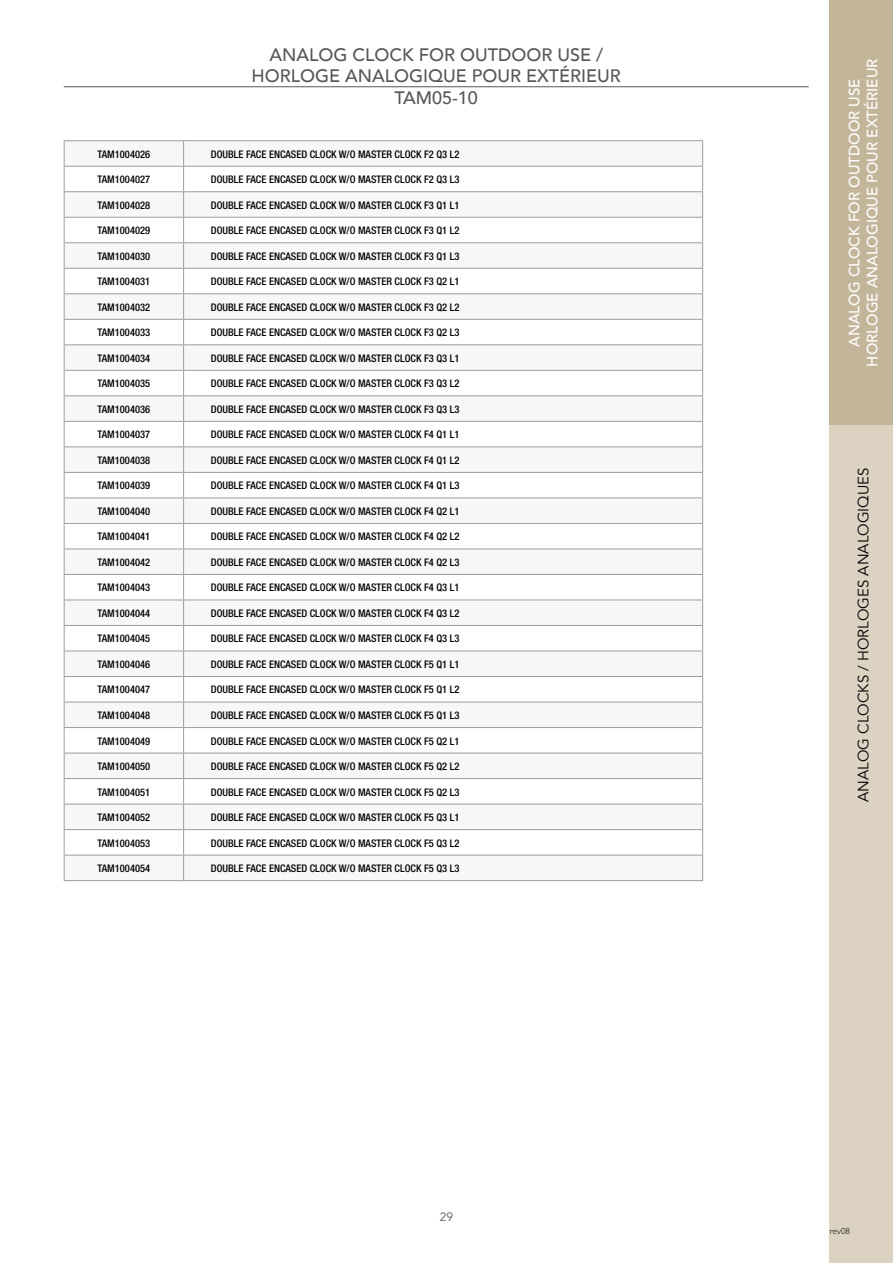
<style>
.page{position:relative;width:893px;height:1263px;background:#fff}
.page>*{position:absolute;margin:0;border:0;box-sizing:border-box;transform-origin:0 0}
.t1{font:500 18px/21.6px "Avenir";color:#575756;text-align:center}
.t2{font:500 15px/18px "Avenir";color:#fff;text-align:center}
.t3{font:15px "Avenir";color:#000}
.t4{font:12px "Avenir";color:#575756}
.t5{font:500 condensed 10.5px "Helvetica Neue";color:#000}
.t6{font:300 9px "Gill Sans";color:#000}
</style>
<div class="page">
<div style="left:829px;top:374px;width:64px;height:889px;background:#dbd2c2"></div>
<div style="left:829px;top:0;width:64px;height:425px;background:#c2b59a"></div>
<svg style="left:65px;top:167px;width:637px;height:688px"></svg>
<hr style="left:64px;top:140px;width:120px;height:1px;background:#9d9d9c">
<hr style="left:184px;top:140px;width:519px;height:1px;background:#9d9d9c">
<hr style="left:64px;top:166px;width:120px;height:1px;background:#9d9d9c">
<hr style="left:184px;top:166px;width:519px;height:1px;background:#9d9d9c">
<hr style="left:64px;top:191px;width:120px;height:1px;background:#9d9d9c">
<hr style="left:184px;top:191px;width:519px;height:1px;background:#9d9d9c">
<hr style="left:64px;top:217px;width:120px;height:1px;background:#9d9d9c">
<hr style="left:184px;top:217px;width:519px;height:1px;background:#9d9d9c">
<hr style="left:64px;top:242px;width:120px;height:1px;background:#9d9d9c">
<hr style="left:184px;top:242px;width:519px;height:1px;background:#9d9d9c">
<hr style="left:64px;top:268px;width:120px;height:1px;background:#9d9d9c">
<hr style="left:184px;top:268px;width:519px;height:1px;background:#9d9d9c">
<hr style="left:64px;top:293px;width:120px;height:1px;background:#9d9d9c">
<hr style="left:184px;top:293px;width:519px;height:1px;background:#9d9d9c">
<hr style="left:64px;top:319px;width:120px;height:1px;background:#9d9d9c">
<hr style="left:184px;top:319px;width:519px;height:1px;background:#9d9d9c">
<hr style="left:64px;top:344px;width:120px;height:1px;background:#9d9d9c">
<hr style="left:184px;top:344px;width:519px;height:1px;background:#9d9d9c">
<hr style="left:64px;top:370px;width:120px;height:1px;background:#9d9d9c">
<hr style="left:184px;top:370px;width:519px;height:1px;background:#9d9d9c">
<hr style="left:64px;top:395px;width:120px;height:1px;background:#9d9d9c">
<hr style="left:184px;top:395px;width:519px;height:1px;background:#9d9d9c">
<hr style="left:64px;top:421px;width:120px;height:1px;background:#9d9d9c">
<hr style="left:184px;top:421px;width:519px;height:1px;background:#9d9d9c">
<hr style="left:64px;top:446px;width:120px;height:1px;background:#9d9d9c">
<hr style="left:184px;top:446px;width:519px;height:1px;background:#9d9d9c">
<hr style="left:64px;top:472px;width:120px;height:1px;background:#9d9d9c">
<hr style="left:184px;top:472px;width:519px;height:1px;background:#9d9d9c">
<hr style="left:64px;top:497px;width:120px;height:1px;background:#9d9d9c">
<hr style="left:184px;top:497px;width:519px;height:1px;background:#9d9d9c">
<hr style="left:64px;top:523px;width:120px;height:1px;background:#9d9d9c">
<hr style="left:184px;top:523px;width:519px;height:1px;background:#9d9d9c">
<hr style="left:64px;top:549px;width:120px;height:1px;background:#9d9d9c">
<hr style="left:184px;top:549px;width:519px;height:1px;background:#9d9d9c">
<hr style="left:64px;top:574px;width:120px;height:1px;background:#9d9d9c">
<hr style="left:184px;top:574px;width:519px;height:1px;background:#9d9d9c">
<hr style="left:64px;top:600px;width:120px;height:1px;background:#9d9d9c">
<hr style="left:184px;top:600px;width:519px;height:1px;background:#9d9d9c">
<hr style="left:64px;top:625px;width:120px;height:1px;background:#9d9d9c">
<hr style="left:184px;top:625px;width:519px;height:1px;background:#9d9d9c">
<hr style="left:64px;top:651px;width:120px;height:1px;background:#9d9d9c">
<hr style="left:184px;top:651px;width:519px;height:1px;background:#9d9d9c">
<hr style="left:64px;top:676px;width:120px;height:1px;background:#9d9d9c">
<hr style="left:184px;top:676px;width:519px;height:1px;background:#9d9d9c">
<hr style="left:64px;top:702px;width:120px;height:1px;background:#9d9d9c">
<hr style="left:184px;top:702px;width:519px;height:1px;background:#9d9d9c">
<hr style="left:64px;top:727px;width:120px;height:1px;background:#9d9d9c">
<hr style="left:184px;top:727px;width:519px;height:1px;background:#9d9d9c">
<hr style="left:64px;top:753px;width:120px;height:1px;background:#9d9d9c">
<hr style="left:184px;top:753px;width:519px;height:1px;background:#9d9d9c">
<hr style="left:64px;top:778px;width:120px;height:1px;background:#9d9d9c">
<hr style="left:184px;top:778px;width:519px;height:1px;background:#9d9d9c">
<hr style="left:64px;top:804px;width:120px;height:1px;background:#9d9d9c">
<hr style="left:184px;top:804px;width:519px;height:1px;background:#9d9d9c">
<hr style="left:64px;top:829px;width:120px;height:1px;background:#9d9d9c">
<hr style="left:184px;top:829px;width:519px;height:1px;background:#9d9d9c">
<hr style="left:64px;top:855px;width:120px;height:1px;background:#9d9d9c">
<svg style="left:64px;top:141px;width:1px;height:739px"></svg>
<hr style="left:184px;top:855px;width:519px;height:1px;background:#9d9d9c">
<svg style="left:183px;top:141px;width:1px;height:739px"></svg>
<svg style="left:702px;top:141px;width:1px;height:739px"></svg>
<hr style="left:64px;top:880px;width:120px;height:1px;background:#9d9d9c">
<hr style="left:184px;top:880px;width:519px;height:1px;background:#9d9d9c">
<hr style="left:64px;top:86px;width:745px;height:1px;background:#575756">
<h1 class="t1" style="left:252px;top:42px;width:371px">ANALOG CLOCK FOR OUTDOOR USE /<br>HORLOGE ANALOGIQUE POUR EXTÉRIEUR<br>TAM05-10</h1>
<p class="t5" style="left:98px;top:148px;width:54px">TAM1004026</p>
<p class="t5" style="left:211px;top:148px;width:250px">DOUBLE FACE ENCASED CLOCK W/O MASTER CLOCK F2 Q3 L2</p>
<p class="t5" style="left:98px;top:173px;width:54px">TAM1004027</p>
<p class="t5" style="left:211px;top:173px;width:250px">DOUBLE FACE ENCASED CLOCK W/O MASTER CLOCK F2 Q3 L3</p>
<p class="t5" style="left:98px;top:199px;width:54px">TAM1004028</p>
<p class="t5" style="left:211px;top:199px;width:250px">DOUBLE FACE ENCASED CLOCK W/O MASTER CLOCK F3 Q1 L1</p>
<p class="t5" style="left:98px;top:224px;width:54px">TAM1004029</p>
<p class="t5" style="left:211px;top:224px;width:250px">DOUBLE FACE ENCASED CLOCK W/O MASTER CLOCK F3 Q1 L2</p>
<p class="t5" style="left:98px;top:250px;width:54px">TAM1004030</p>
<p class="t5" style="left:211px;top:250px;width:250px">DOUBLE FACE ENCASED CLOCK W/O MASTER CLOCK F3 Q1 L3</p>
<p class="t5" style="left:98px;top:275px;width:54px">TAM1004031</p>
<p class="t5" style="left:211px;top:275px;width:250px">DOUBLE FACE ENCASED CLOCK W/O MASTER CLOCK F3 Q2 L1</p>
<p class="t5" style="left:98px;top:301px;width:54px">TAM1004032</p>
<p class="t5" style="left:211px;top:301px;width:250px">DOUBLE FACE ENCASED CLOCK W/O MASTER CLOCK F3 Q2 L2</p>
<p class="t5" style="left:98px;top:326px;width:54px">TAM1004033</p>
<p class="t5" style="left:211px;top:326px;width:250px">DOUBLE FACE ENCASED CLOCK W/O MASTER CLOCK F3 Q2 L3</p>
<p class="t5" style="left:98px;top:352px;width:54px">TAM1004034</p>
<p class="t5" style="left:211px;top:352px;width:250px">DOUBLE FACE ENCASED CLOCK W/O MASTER CLOCK F3 Q3 L1</p>
<p class="t5" style="left:98px;top:377px;width:54px">TAM1004035</p>
<p class="t5" style="left:211px;top:377px;width:250px">DOUBLE FACE ENCASED CLOCK W/O MASTER CLOCK F3 Q3 L2</p>
<p class="t5" style="left:98px;top:403px;width:54px">TAM1004036</p>
<p class="t5" style="left:211px;top:403px;width:250px">DOUBLE FACE ENCASED CLOCK W/O MASTER CLOCK F3 Q3 L3</p>
<p class="t5" style="left:98px;top:428px;width:54px">TAM1004037</p>
<p class="t5" style="left:211px;top:428px;width:250px">DOUBLE FACE ENCASED CLOCK W/O MASTER CLOCK F4 Q1 L1</p>
<p class="t5" style="left:98px;top:454px;width:54px">TAM1004038</p>
<p class="t5" style="left:211px;top:454px;width:250px">DOUBLE FACE ENCASED CLOCK W/O MASTER CLOCK F4 Q1 L2</p>
<p class="t5" style="left:98px;top:479px;width:54px">TAM1004039</p>
<p class="t5" style="left:211px;top:479px;width:250px">DOUBLE FACE ENCASED CLOCK W/O MASTER CLOCK F4 Q1 L3</p>
<p class="t5" style="left:98px;top:505px;width:54px">TAM1004040</p>
<p class="t5" style="left:211px;top:505px;width:250px">DOUBLE FACE ENCASED CLOCK W/O MASTER CLOCK F4 Q2 L1</p>
<p class="t5" style="left:98px;top:530px;width:54px">TAM1004041</p>
<p class="t5" style="left:211px;top:530px;width:250px">DOUBLE FACE ENCASED CLOCK W/O MASTER CLOCK F4 Q2 L2</p>
<p class="t5" style="left:98px;top:556px;width:54px">TAM1004042</p>
<p class="t5" style="left:211px;top:556px;width:250px">DOUBLE FACE ENCASED CLOCK W/O MASTER CLOCK F4 Q2 L3</p>
<p class="t5" style="left:98px;top:581px;width:54px">TAM1004043</p>
<p class="t5" style="left:211px;top:581px;width:250px">DOUBLE FACE ENCASED CLOCK W/O MASTER CLOCK F4 Q3 L1</p>
<p class="t5" style="left:98px;top:607px;width:54px">TAM1004044</p>
<p class="t5" style="left:211px;top:607px;width:250px">DOUBLE FACE ENCASED CLOCK W/O MASTER CLOCK F4 Q3 L2</p>
<p class="t5" style="left:98px;top:632px;width:54px">TAM1004045</p>
<p class="t5" style="left:211px;top:632px;width:250px">DOUBLE FACE ENCASED CLOCK W/O MASTER CLOCK F4 Q3 L3</p>
<p class="t5" style="left:98px;top:658px;width:54px">TAM1004046</p>
<p class="t5" style="left:211px;top:658px;width:250px">DOUBLE FACE ENCASED CLOCK W/O MASTER CLOCK F5 Q1 L1</p>
<p class="t5" style="left:98px;top:683px;width:54px">TAM1004047</p>
<p class="t5" style="left:211px;top:683px;width:250px">DOUBLE FACE ENCASED CLOCK W/O MASTER CLOCK F5 Q1 L2</p>
<p class="t5" style="left:98px;top:709px;width:54px">TAM1004048</p>
<p class="t5" style="left:211px;top:709px;width:250px">DOUBLE FACE ENCASED CLOCK W/O MASTER CLOCK F5 Q1 L3</p>
<p class="t5" style="left:98px;top:734px;width:54px">TAM1004049</p>
<p class="t5" style="left:211px;top:734px;width:250px">DOUBLE FACE ENCASED CLOCK W/O MASTER CLOCK F5 Q2 L1</p>
<p class="t5" style="left:98px;top:760px;width:54px">TAM1004050</p>
<p class="t5" style="left:211px;top:760px;width:250px">DOUBLE FACE ENCASED CLOCK W/O MASTER CLOCK F5 Q2 L2</p>
<p class="t5" style="left:98px;top:785px;width:54px">TAM1004051</p>
<p class="t5" style="left:211px;top:785px;width:250px">DOUBLE FACE ENCASED CLOCK W/O MASTER CLOCK F5 Q2 L3</p>
<p class="t5" style="left:98px;top:811px;width:54px">TAM1004052</p>
<p class="t5" style="left:211px;top:811px;width:250px">DOUBLE FACE ENCASED CLOCK W/O MASTER CLOCK F5 Q3 L1</p>
<p class="t5" style="left:98px;top:836px;width:54px">TAM1004053</p>
<p class="t5" style="left:211px;top:836px;width:250px">DOUBLE FACE ENCASED CLOCK W/O MASTER CLOCK F5 Q3 L2</p>
<p class="t5" style="left:98px;top:862px;width:54px">TAM1004054</p>
<p class="t5" style="left:211px;top:862px;width:250px">DOUBLE FACE ENCASED CLOCK W/O MASTER CLOCK F5 Q3 L3</p>
<p class="t4" style="left:440px;top:1210px;width:15px">29</p>
<h2 class="t2" style="left:844px;top:366px;width:309px;rotate:-90deg">ANALOG CLOCK FOR OUTDOOR USE<br>HORLOGE ANALOGIQUE POUR EXTÉRIEUR</h2>
<h2 class="t3" style="left:854px;top:802px;width:336px;rotate:-90deg">ANALOG CLOCKS / HORLOGES ANALOGIQUES</h2>
<p class="t6" style="left:830px;top:1224px;width:22px">rev08</p>
</div>
